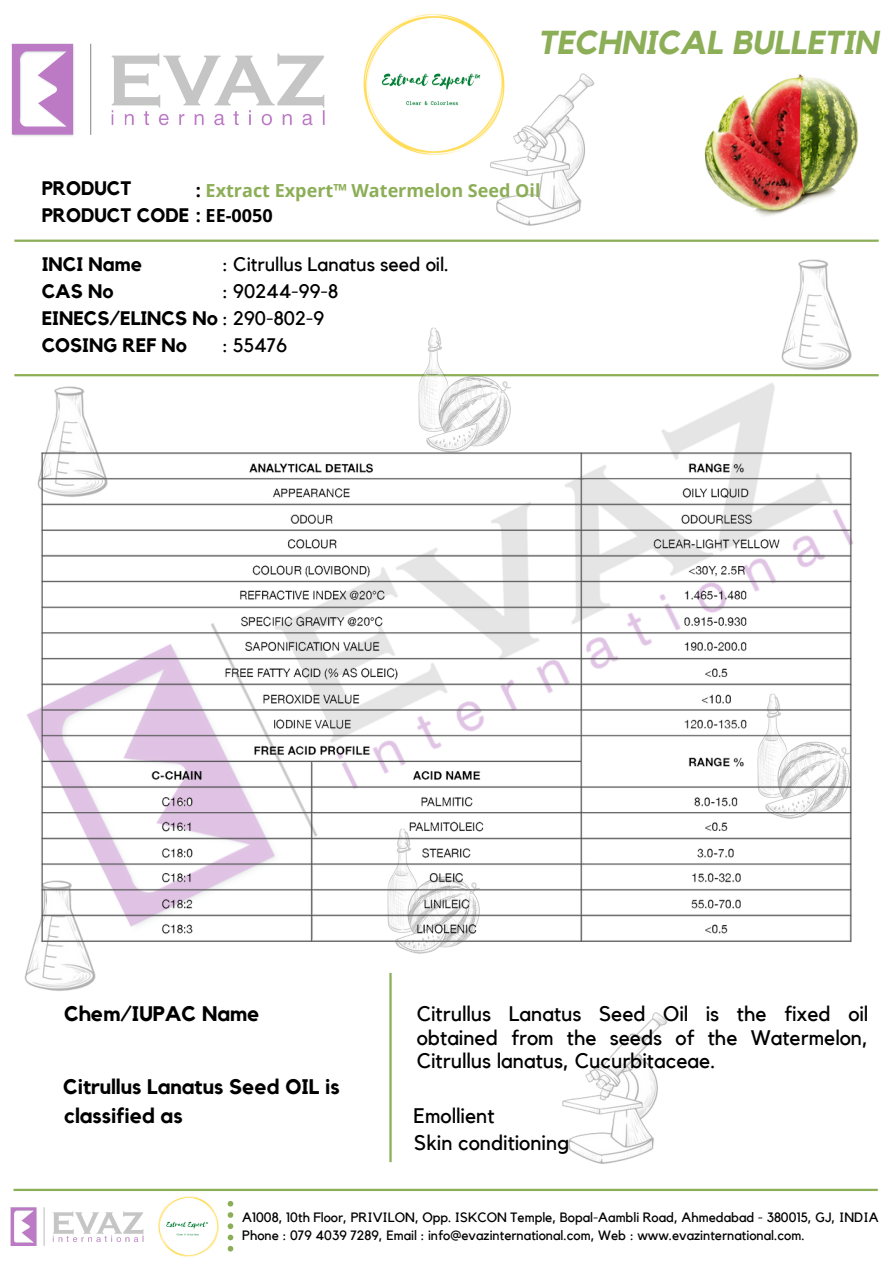
<style>
.page{position:relative;width:894px;height:1264px;background:#fff}
.page>*{position:absolute;margin:0;border:0;box-sizing:border-box;transform-origin:0 0}
.t1{font:italic 700 33px "Kollektif";color:#8cae57}
.t2{font:21px/23.7px "Kollektif";color:#000;text-align:justify}
.t3{font:700 21px "Kollektif";color:#000}
.t4{font:700 19.5px "Kollektif";color:#000}
.t5{font:19.5px "Kollektif";color:#000}
.t6{font:700 18px "Open Sans";color:#8cae57}
.t7{font:13.5px "Kollektif";color:#000}
.s1{font-family:"Open Sans";font-size:18px}
.s2{color:#000}
.s3{font-weight:400}
</style>
<div class="page">
<hr style="left:14px;top:239px;width:864px;height:3px;background:#8cae57">
<img style="left:363px;top:14px;width:128px;height:141px">
<img style="left:11px;top:43px;width:314px;height:93px">
<img style="left:537px;top:1012px;width:146px;height:179px">
<img style="left:465px;top:44px;width:145px;height:198px">
<img style="left:757px;top:239px;width:112px;height:31px">
<img style="left:10px;top:1207px;width:134px;height:38px">
<svg style="left:227px;top:1201px;width:6px;height:50px"></svg>
<img style="left:158px;top:1196px;width:61px;height:61px">
<hr style="left:14px;top:1188px;width:863px;height:2px;background:#8cae57">
<hr style="left:389px;top:972px;width:2px;height:190px;background:#8cae57">
<img style="left:14px;top:270px;width:865px;height:724px">
<img style="left:704px;top:74px;width:155px;height:143px">
<img style="left:416px;top:321px;width:98px;height:116px">
<img style="left:24px;top:437px;width:845px;height:525px">
<p class="t1" style="left:537px;top:27px;width:342px">TECHNICAL BULLETIN</p>
<p class="t4" style="left:42px;top:179px;width:91px">PRODUCT</p>
<p class="t4" style="left:42px;top:206px;width:232px">PRODUCT CODE <span class="s1">: EE-0050</span></p>
<p class="t5" style="left:222px;top:255px;width:228px">: Citrullus Lanatus seed oil.</p>
<p class="t5" style="left:222px;top:282px;width:117px">: 90244-99-8</p>
<p class="t5" style="left:222px;top:336px;width:67px">: 55476</p>
<p class="t6" style="left:196px;top:178px;width:346px"><span class="s2">:</span> Extract Expert™ Watermelon Seed Oil</p>
<p class="t4" style="left:42px;top:255px;width:102px">INCI Name</p>
<p class="t4" style="left:42px;top:282px;width:74px">CAS No</p>
<p class="t4" style="left:42px;top:309px;width:284px">EINECS/ELINCS No <span class="s3">: 290-802-9</span></p>
<p class="t4" style="left:42px;top:336px;width:147px">COSING REF No</p>
<p class="t3" style="left:64px;top:1003px;width:197px">Chem/IUPAC Name</p>
<p class="t2" style="left:416px;top:1002px;width:453px">Citrullus Lanatus Seed Oil is the fixed oil obtained from the seeds of the Watermelon, Citrullus lanatus, Cucurbitaceae.</p>
<p class="t3" style="left:63px;top:1077px;width:278px">Citrullus Lanatus Seed OIL is</p>
<p class="t3" style="left:64px;top:1106px;width:120px">classified as</p>
<p class="t2" style="left:413px;top:1105px;width:82px">Emollient</p>
<p class="t2" style="left:414px;top:1132px;width:157px">Skin conditioning</p>
<p class="t7" style="left:242px;top:1210px;width:637px">A1008, 10th Floor, PRIVILON, Opp. ISKCON Temple, Bopal-Aambli Road, Ahmedabad - 380015, GJ, INDIA</p>
<p class="t7" style="left:242px;top:1228px;width:563px">Phone : 079 4039 7289, Email : info@evazinternational.com, Web : www.evazinternational.com.</p>
</div>
